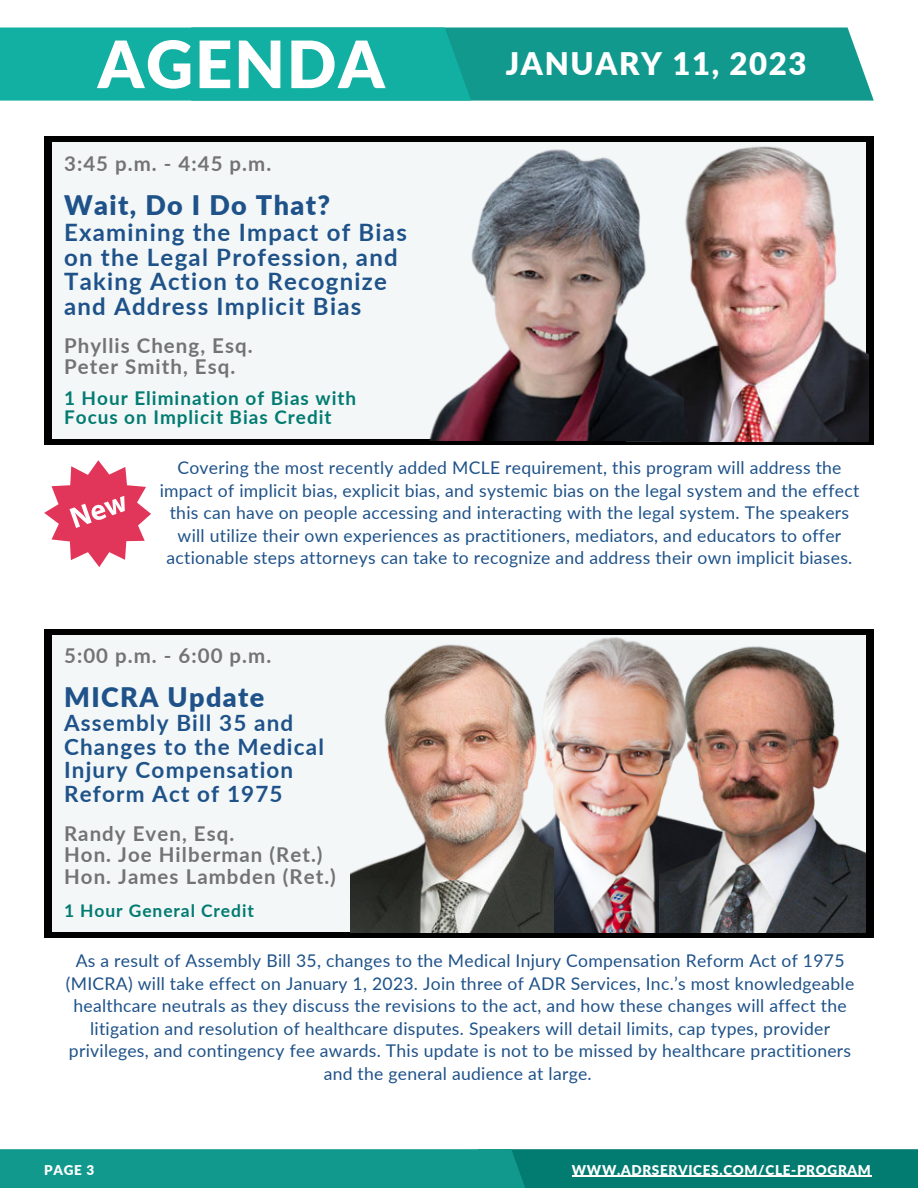
<style>
.page{position:relative;width:918px;height:1188px;background:#fff}
.page>*{position:absolute;margin:0;border:0;box-sizing:border-box;transform-origin:0 0}
.t1{font:900 65.4px "Lato";letter-spacing:.03em;color:#fff}
.t2{font:900 31.05px "Lato";letter-spacing:.05em;color:#fff}
.t3{font:900 27px "Lato";letter-spacing:.05em;color:#1e5289}
.t4{font:700 24px/24.8px "Lato";letter-spacing:.05em;color:#1e5289}
.t5{font:700 22.5px/23.7px "Lato";letter-spacing:.05em;color:#1e5289}
.t6{font:700 20.4px/21.3px "Lato";letter-spacing:.05em;color:#737373}
.t7{font:700 18.9px/19.2px "Lato";letter-spacing:.05em;color:#027b71}
.t8{font:17.55px/22.5px "Lato";letter-spacing:.015em;color:#1e5289;text-align:center}
.t9{font:700 17.4px "Lato";letter-spacing:.05em;color:#027b71}
.t10{font:900 13.5px "Lato";letter-spacing:.05em;color:#fff}
</style>
<div class="page">
<div style="left:539px;top:1149px;width:379px;height:39px;background:#027b71"></div>
<div style="left:471px;top:27px;width:403px;height:74px;background:#11998e"></div>
<div style="left:0;top:1149px;width:539px;height:39px;background:#11998e"></div>
<div style="left:0;top:27px;width:471px;height:74px;background:#12afa3"></div>
<div style="left:44px;top:136px;width:830px;height:309px;background:#000"></div>
<div style="left:53px;top:142px;width:812px;height:297px;background:#f3f7f8"></div>
<div style="left:44px;top:629px;width:830px;height:308px;background:#000"></div>
<div style="left:53px;top:635px;width:812px;height:296px;background:#f3f7f8"></div>
<img style="left:627px;top:142px;width:242px;height:299px">
<img style="left:429px;top:142px;width:255px;height:298px">
<svg style="left:44px;top:460px;width:107px;height:107px"></svg>
<img style="left:554px;top:637px;width:106px;height:296px">
<img style="left:660px;top:636px;width:206px;height:297px">
<img style="left:350px;top:644px;width:204px;height:289px">
<hr style="left:572px;top:1176px;width:300px;height:1px;background:#fff">
<h1 class="t1" style="left:98px;top:24px;width:289px">AGENDA</h1>
<p class="t6" style="left:64px;top:152px;width:209px">3:45 p.m. - 4:45 p.m.</p>
<h3 class="t3" style="left:64px;top:188px;width:268px">Wait, Do I Do That?</h3>
<h3 class="t4" style="left:64px;top:219px;width:344px">Examining the Impact of Bias on the Legal Profession, and<br>Taking Action to Recognize and Address Implicit Bias</h3>
<p class="t6" style="left:64px;top:335px;width:190px">Phyllis Cheng, Esq.<br>Peter Smith, Esq.</p>
<p class="t7" style="left:64px;top:388px;width:294px">1 Hour Elimination of Bias with<br>Focus on Implicit Bias Credit</p>
<h2 class="t2" style="left:506px;top:44px;width:302px">JANUARY 11, 2023</h2>
<p class="t8" style="left:160px;top:456px;width:701px">Covering the most recently added MCLE requirement, this program will address the impact of implicit bias, explicit bias, and systemic bias on the legal system and the effect this can have on people accessing and interacting with the legal system. The speakers will utilize their own experiences as practitioners, mediators, and educators to offer actionable steps attorneys can take to recognize and address their own implicit biases.</p>
<p class="t6" style="left:64px;top:645px;width:209px">5:00 p.m. - 6:00 p.m.</p>
<h3 class="t3" style="left:64px;top:681px;width:202px">MICRA Update</h3>
<p class="t5" style="left:64px;top:710px;width:261px">Assembly Bill 35 and<br>Changes to the Medical<br>Injury Compensation<br>Reform Act of 1975</p>
<p class="t6" style="left:64px;top:822px;width:273px">Randy Even, Esq.<br>Hon. Joe Hilberman (Ret.)<br>Hon. James Lambden (Ret.)</p>
<p class="t9" style="left:64px;top:900px;width:191px">1 Hour General Credit</p>
<p class="t8" style="left:66px;top:949px;width:790px">As a result of Assembly Bill 35, changes to the Medical Injury Compensation Reform Act of 1975 (MICRA) will take effect on January 1, 2023. Join three of ADR Services, Inc.’s most knowledgeable healthcare neutrals as they discuss the revisions to the act, and how these changes will affect the litigation and resolution of healthcare disputes. Speakers will detail limits, cap types, provider privileges, and contingency fee awards. This update is not to be missed by healthcare practitioners and the general audience at large.</p>
<p class="t10" style="left:44px;top:1161px;width:52px">PAGE 3</p>
<p class="t10" style="left:572px;top:1161px;width:300px">WWW.ADRSERVICES.COM/CLE-PROGRAM</p>
</div>
